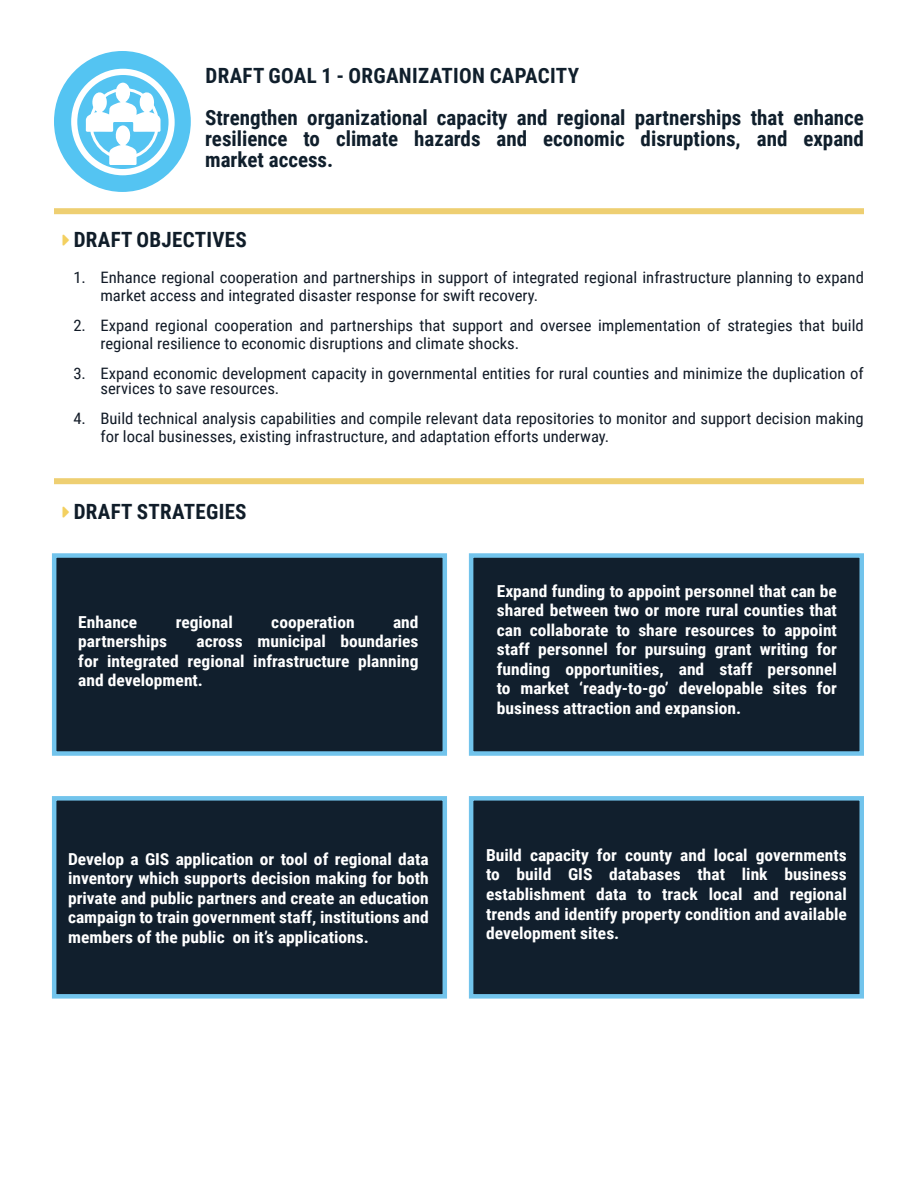
<style>
.page{position:relative;width:918px;height:1188px;background:#fff}
.page>*{position:absolute;margin:0;border:0;box-sizing:border-box;transform-origin:0 0}
.t1{font:700 21px/42px "Roboto Condensed";color:#101f2c}
.t2{font:700 21px "Roboto Condensed";letter-spacing:.015em;color:#101d29}
.t3{font:700 16.5px/19.5px "Roboto Condensed";color:#fff;text-align:justify;scale:1.06 1}
.t4{font:15.75px/18px "Roboto Condensed";color:#121b27;scale:1.06 1}
</style>
<div class="page">
<div style="left:54px;top:51px;width:137px;height:141px;background:#54c4f2;border-radius:50%"></div>
<svg style="left:71px;top:69px;width:104px;height:106px"></svg>
<div style="left:89px;top:88px;width:70px;height:71px;border:3px solid #fff;border-radius:50%"></div>
<div style="left:54px;top:208px;width:810px;height:6px;background:#eecf72"></div>
<div style="left:54px;top:478px;width:810px;height:6px;background:#eecf72"></div>
<div style="left:52px;top:553px;width:395px;height:203px;background:#111f2d;border:4px solid #72c4ec"></div>
<div style="left:52px;top:796px;width:395px;height:203px;background:#111f2d;border:4px solid #72c4ec"></div>
<div style="left:469px;top:553px;width:395px;height:203px;background:#111f2d;border:4px solid #72c4ec"></div>
<div style="left:469px;top:796px;width:395px;height:203px;background:#111f2d;border:4px solid #72c4ec"></div>
<p class="t1" style="left:205px;top:53px;width:660px">DRAFT GOAL 1 - ORGANIZATION CAPACITY<br>Strengthen organizational capacity and regional partnerships that enhance</p>
<p class="t1" style="left:205px;top:127px;width:660px;line-height:21px">resilience to climate hazards and economic disruptions, and expand market access.</p>
<p class="t2" style="left:74px;top:225px;width:175px">DRAFT OBJECTIVES</p>
<p class="t4" style="left:100px;top:268px;width:722px;text-indent:-27px">1. Enhance regional cooperation and partnerships in support of integrated regional infrastructure planning to expand market access and integrated disaster response for swift recovery.</p>
<p class="t4" style="left:100px;top:316px;width:722px;text-indent:-27px">2. Expand regional cooperation and partnerships that support and oversee implementation of strategies that build regional resilience to economic disruptions and climate shocks.</p>
<p class="t4" style="left:100px;top:365px;width:722px;line-height:15px;text-indent:-27px">3. Expand economic development capacity in governmental entities for rural counties and minimize the duplication of services to save resources.</p>
<p class="t4" style="left:100px;top:409px;width:722px;text-indent:-27px">4. Build technical analysis capabilities and compile relevant data repositories to monitor and support decision making for local businesses, existing infrastructure, and adaptation efforts underway.</p>
<p class="t2" style="left:74px;top:497px;width:174px">DRAFT STRATEGIES</p>
<p class="t3" style="left:78px;top:611px;width:57px">Enhance</p>
<p class="t3" style="left:176px;top:611px;width:55px">regional</p>
<p class="t3" style="left:271px;top:611px;width:80px">cooperation</p>
<p class="t3" style="left:393px;top:611px;width:26px">and</p>
<p class="t3" style="left:78px;top:631px;width:85px">partnerships</p>
<p class="t3" style="left:78px;top:631px;width:322px;text-indent:118px">across municipal boundaries for integrated regional infrastructure planning and development.</p>
<p class="t3" style="left:68px;top:848px;width:342px">Develop a GIS application or tool of regional data inventory which supports decision making for both private and public partners and create an education campaign to train government staff, institutions and members of the public on it’s applications.</p>
<p class="t3" style="left:497px;top:580px;width:323px">Expand funding to appoint personnel that can be shared between two or more rural counties that can collaborate to share resources to appoint staff personnel for pursuing grant writing for funding opportunities, and staff personnel to market ‘ready-to-go’ developable sites for business attraction and expansion.</p>
<p class="t3" style="left:486px;top:845px;width:342px">Build capacity for county and local governments to build GIS databases that link business establishment data to track local and regional trends and identify property condition and available development sites.</p>
</div>
